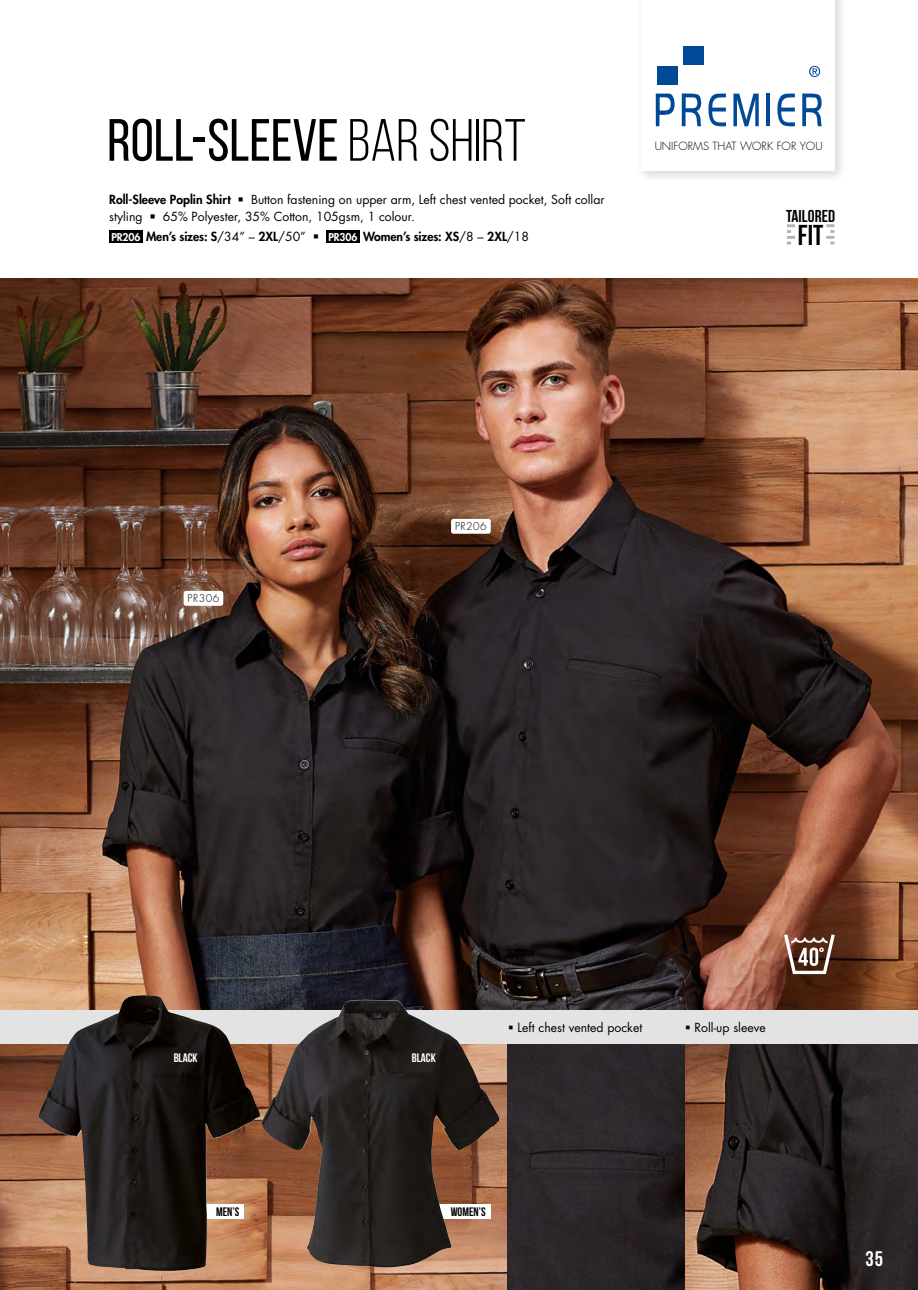
<style>
.page{position:relative;width:918px;height:1290px;background:#fff}
.page>*{position:absolute;margin:0;border:0;box-sizing:border-box;transform-origin:0 0}
.t1{font:59.5px "Bebas Neue";color:#000}
.t2{font:700 28.53px "Bebas Neue";color:#000}
.t3{font:700 21px "Bebas Neue";color:#fff}
.t4{font:700 17.15px "Bebas Neue";letter-spacing:.005em;color:#000}
.NEW-Bodycopy{font:12.25px/17.5px "Futura";color:#000}
.NEW-Bodycopy-2{font:800 12.25px "Futura";letter-spacing:-.01em;color:#000}
.Product_colour_descr{font:700 12.25px "Bebas Neue";color:#000}
.Product_colour_descr-2{font:700 12.25px "Bebas Neue";color:#fff}
.t5{font:300 11.03px "Futura";color:#000}
.t6{font:300 10.5px "Futura";letter-spacing:.05em;color:#000}
.t7{font:800 10.5px "Futura";letter-spacing:-.01em;color:#fff}
.s1{font-style:inherit}
.s2{font-weight:800}
.s3{font-weight:400}
</style>
<div class="page">
<img style="left:0;top:1043px;width:918px;height:247px">
<img style="left:0;top:278px;width:918px;height:732px">
<div style="left:636px;top:0;width:211px;height:183px;background:#000;opacity:.15"></div>
<div style="left:641px;top:0;width:194px;height:170px;background:#fff"></div>
<svg style="left:656px;top:94px;width:19px;height:32px"></svg>
<svg style="left:682px;top:93px;width:19px;height:33px"></svg>
<svg style="left:708px;top:93px;width:18px;height:33px"></svg>
<svg style="left:733px;top:94px;width:26px;height:32px"></svg>
<svg style="left:766px;top:94px;width:4px;height:32px"></svg>
<svg style="left:777px;top:93px;width:18px;height:33px"></svg>
<svg style="left:802px;top:93px;width:19px;height:33px"></svg>
<div style="left:657px;top:67px;width:20px;height:18px;background:#004996"></div>
<div style="left:683px;top:46px;width:20px;height:19px;background:#004996"></div>
<svg style="left:809px;top:66px;width:11px;height:11px"></svg>
<svg style="left:784px;top:934px;width:51px;height:40px"></svg>
<div style="left:184px;top:591px;width:39px;height:15px;background:#fff;border-radius:2px"></div>
<div style="left:451px;top:519px;width:40px;height:15px;background:#fff;border-radius:2px"></div>
<div style="left:0;top:1010px;width:918px;height:33px;background:#e3e3e3"></div>
<img style="left:39px;top:996px;width:221px;height:275px">
<img style="left:262px;top:1001px;width:236px;height:266px">
<div style="left:109px;top:230px;width:34px;height:13px;background:#000"></div>
<div style="left:326px;top:230px;width:34px;height:13px;background:#000"></div>
<svg style="left:826px;top:224px;width:8px;height:20px"></svg>
<svg style="left:787px;top:224px;width:8px;height:20px"></svg>
<p class="t1" style="left:107px;top:108px;width:420px">ROLL-SLEEVE <span class="s1">BAR SHIRT</span></p>
<p class="NEW-Bodycopy" style="left:109px;top:190px;width:497px"><span class="s2">Roll-Sleeve Poplin Shirt</span> ■ Button fastening on upper arm, Left chest vented pocket, Soft collar styling ■ 65% Polyester, 35% Cotton, 105gsm, 1 colour.</p>
<p class="t7" style="left:111px;top:230px;width:31px">PR206</p>
<p class="NEW-Bodycopy-2" style="left:146px;top:229px;width:174px">Men’s sizes: S<span class="s3">/34” –</span> 2XL<span class="s3">/50”</span> ■</p>
<p class="t7" style="left:328px;top:230px;width:31px">PR306</p>
<p class="NEW-Bodycopy-2" style="left:363px;top:229px;width:167px">Women’s sizes: XS<span class="s3">/8 –</span> 2XL<span class="s3">/18</span></p>
<p class="t5" style="left:654px;top:139px;width:169px">UNIFORMS THAT WORK FOR YOU</p>
<p class="t4" style="left:786px;top:206px;width:51px">TAILORED</p>
<p class="t2" style="left:797px;top:219px;width:27px">FIT</p>
<p class="t6" style="left:188px;top:592px;width:33px">PR306</p>
<p class="t6" style="left:455px;top:520px;width:33px">PR206</p>
<p class="Product_colour_descr-2" style="left:174px;top:1051px;width:25px">BLACK</p>
<p class="Product_colour_descr-2" style="left:412px;top:1051px;width:25px">BLACK</p>
<p class="NEW-Bodycopy" style="left:508px;top:1018px;width:136px">▪ Left chest vented pocket</p>
<p class="NEW-Bodycopy" style="left:685px;top:1018px;width:82px">▪ Roll-up sleeve</p>
<p class="Product_colour_descr" style="left:216px;top:1205px;width:25px">MEN’S</p>
<p class="Product_colour_descr" style="left:451px;top:1205px;width:36px">WOMEN’S</p>
<p class="t3" style="left:865px;top:1247px;width:19px">35</p>
</div>
